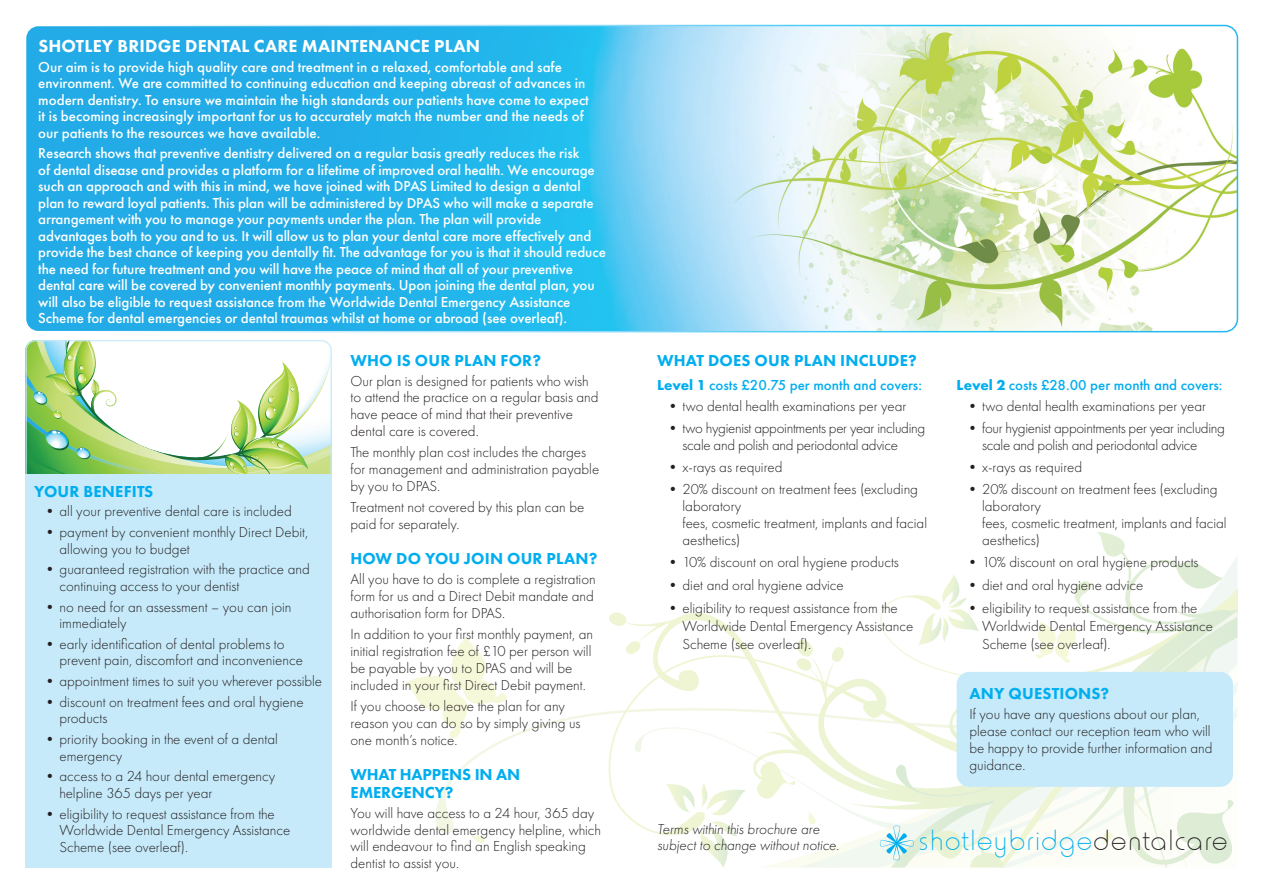
<style>
.page{position:relative;width:1263px;height:893px;background:#fff}
.page>*{position:absolute;margin:0;border:0;box-sizing:border-box;transform-origin:0 0}
.t1{font:30.15px "Horatio D Ligh";letter-spacing:.05em;color:#00aeef}
.t2{font:800 18px "Futura PT";letter-spacing:.01em;color:#fff}
.Titles{font:800 16.5px "Futura PT";letter-spacing:.01em;color:#00aeef}
.Titles-2{font:800 16.5px/18px "Futura PT";letter-spacing:-.01em;color:#00aeef}
.BODY_TEXT{font:300 15px/16.8px "Futura PT";color:#231f20}
.t3{font:500 15px/16.5px "Futura PT";letter-spacing:-.005em;color:#fff}
.BODY_TEXT-2{font:300 15px/16.8px "Futura PT";letter-spacing:-.02em;color:#231f20}
.Sub_headers{font:500 15px "Futura PT";color:#00aeef}
.BODY_TEXT-3{font:italic 300 15px/17px "Futura PT";color:#231f20}
.s1{color:#231b1d}
.s2{font-weight:700}
.s3{color:#231f20}
</style>
<div class="page">
<svg style="left:435px;top:712px;width:166px;height:122px"></svg>
<svg style="left:405px;top:637px;width:102px;height:102px"></svg>
<svg style="left:471px;top:833px;width:16px;height:10px"></svg>
<svg style="left:609px;top:532px;width:596px;height:335px"></svg>
<svg style="left:26px;top:340px;width:304px;height:134px"></svg>
<div style="left:26px;top:474px;width:306px;height:393px;background:#c6eafa"></div>
<img style="left:28px;top:26px;width:1209px;height:306px">
<div style="left:25px;top:25px;width:1213px;height:307px;border:2px solid #fff;border-radius:13px"></div>
<svg style="left:826px;top:570px;width:411px;height:297px"></svg>
<div style="left:957px;top:672px;width:276px;height:115px;background:#c6eafa;border-radius:13px"></div>
<p class="t2" style="left:38px;top:35px;width:443px">SHOTLEY BRIDGE DENTAL CARE MAINTENANCE PLAN</p>
<p class="t3" style="left:38px;top:58px;width:552px">Our aim is to provide high quality care and treatment in a relaxed, comfortable and safe environment. We are committed to continuing education and keeping abreast of advances in modern dentistry. To ensure we maintain the high standards our patients have come to expect it is becoming increasingly important for us to accurately match the number and the needs of our patients to the resources we have available.</p>
<p class="t3" style="left:38px;top:145px;width:569px">Research shows that preventive dentistry delivered on a regular basis greatly reduces the risk<br>of dental disease and provides a platform for a lifetime of improved oral health. We encourage such an approach and with this in mind, we have joined with DPAS Limited to design a dental plan to reward loyal patients. This plan will be administered by DPAS who will make a separate arrangement with you to manage your payments under the plan. The plan will provide advantages both to you and to us. It will allow us to plan your dental care more effectively and provide the best chance of keeping you dentally fit. The advantage for you is that it should reduce the need for future treatment and you will have the peace of mind that all of your preventive dental care will be covered by convenient monthly payments. Upon joining the dental plan, you will also be eligible to request assistance from the Worldwide Dental Emergency Assistance Scheme for dental emergencies or dental traumas whilst at home or abroad (see overleaf).</p>
<p class="Titles" style="left:34px;top:481px;width:121px">YOUR BENEFITS</p>
<p class="BODY_TEXT" style="left:43px;top:503px;width:251px">•all your preventive dental care is included</p>
<p class="BODY_TEXT" style="left:60px;top:524px;width:250px;text-indent:-17px">•payment by convenient monthly Direct Debit, allowing you to budget</p>
<p class="BODY_TEXT" style="left:60px;top:561px;width:252px;text-indent:-17px">•guaranteed registration with the practice and continuing access to your dentist</p>
<p class="BODY_TEXT" style="left:60px;top:598px;width:233px;text-indent:-17px">•no need for an assessment – you can join immediately</p>
<p class="BODY_TEXT" style="left:60px;top:636px;width:245px;text-indent:-17px">•early identification of dental problems to prevent pain, discomfort and inconvenience</p>
<p class="BODY_TEXT" style="left:43px;top:673px;width:281px">•appointment times to suit you wherever possible</p>
<p class="BODY_TEXT" style="left:60px;top:694px;width:246px;text-indent:-17px">•discount on treatment fees and oral hygiene products</p>
<p class="BODY_TEXT" style="left:60px;top:731px;width:220px;text-indent:-17px">•priority booking in the event of a dental emergency</p>
<p class="BODY_TEXT" style="left:60px;top:768px;width:217px;text-indent:-17px">•access to a 24 hour dental emergency helpline 365 days per year</p>
<p class="BODY_TEXT" style="left:60px;top:805px;width:232px;text-indent:-17px">•eligibility to request assistance from the<br>Worldwide Dental Emergency Assistance<br>Scheme (see overleaf).</p>
<p class="Titles" style="left:351px;top:350px;width:192px">WHO IS OUR PLAN FOR?</p>
<p class="BODY_TEXT" style="left:350px;top:372px;width:250px">Our plan is designed for patients who wish to attend the practice on a regular basis and have p<span class="s1">eace of mind that their preventive dental care is covered.</span></p>
<p class="BODY_TEXT" style="left:350px;top:444px;width:250px">The monthly plan cost includes the charges for management and administration payable by you to DPAS.</p>
<p class="BODY_TEXT" style="left:350px;top:499px;width:235px">Treatment not covered by this plan can be paid for separately.</p>
<p class="Titles" style="left:351px;top:548px;width:248px">HOW DO YOU JOIN OUR PLAN?</p>
<p class="BODY_TEXT" style="left:350px;top:571px;width:247px;text-align:justify">All you have to do is complete a registration form for us and a Direct Debit mandate and authorisation form for DPAS.</p>
<p class="BODY_TEXT" style="left:350px;top:626px;width:244px">In addition to your first monthly payment, an initial registration fee of £10 per person will be payable by you to DPAS and will be included in your first Direct Debit payment.</p>
<p class="BODY_TEXT" style="left:350px;top:697px;width:232px">If you choose to leave the plan for any reason you can do so by simply giving us one month’s notice.</p>
<p class="Titles-2" style="left:351px;top:765px;width:171px">WHAT HAPPENS IN AN<br>EMERGENCY?</p>
<p class="BODY_TEXT" style="left:350px;top:804px;width:252px">You will have access to a 24 hour, 365 day worldwide dental emergency helpline, which will endeavour to find an English speaking dentist to assist you.</p>
<p class="Titles" style="left:657px;top:350px;width:261px">WHAT DOES OUR PLAN INCLUDE?</p>
<p class="Sub_headers" style="left:657px;top:376px;width:266px"><span class="s2">Level 1</span> costs £20.75 per month and covers:</p>
<p class="BODY_TEXT" style="left:665px;top:398px;width:242px">•two dental health examinations per year</p>
<p class="BODY_TEXT-2" style="left:682px;top:420px;width:244px;text-indent:-17px">•two hygienist appointments per year including scale and polish and periodontal advice</p>
<p class="BODY_TEXT" style="left:665px;top:459px;width:119px">•x-rays as required</p>
<p class="BODY_TEXT" style="left:682px;top:481px;width:246px;text-indent:-17px">•20% discount on treatment fees (excluding laboratory<br>fees, cosmetic treatment, implants and facial aesthetics)</p>
<p class="BODY_TEXT" style="left:665px;top:554px;width:235px">•10% discount on oral hygiene products</p>
<p class="BODY_TEXT" style="left:665px;top:576px;width:180px">•diet and oral hygiene advice</p>
<p class="BODY_TEXT" style="left:682px;top:599px;width:232px;line-height:18px;text-indent:-17px">•eligibility to request assistance from the<br>Worldwide Dental Emergency Assistance<br>Scheme (see overleaf).</p>
<p class="Sub_headers" style="left:957px;top:376px;width:267px"><span class="s2">Level 2</span> costs £28.00 per month and covers:</p>
<p class="BODY_TEXT" style="left:965px;top:398px;width:242px">•two dental health examinations per year</p>
<p class="BODY_TEXT-2" style="left:982px;top:420px;width:244px;text-indent:-17px">•four hygienist appointments per year including scale and polish and periodontal advice</p>
<p class="BODY_TEXT" style="left:965px;top:459px;width:119px">•x-rays as required</p>
<p class="BODY_TEXT" style="left:982px;top:481px;width:246px;text-indent:-17px">•20% discount on treatment fees (excluding laboratory<br>fees, cosmetic treatment, implants and facial aesthetics)</p>
<p class="BODY_TEXT" style="left:965px;top:554px;width:235px">•10% discount on oral hygiene products</p>
<p class="BODY_TEXT" style="left:965px;top:576px;width:180px">•diet and oral hygiene advice</p>
<p class="BODY_TEXT" style="left:982px;top:599px;width:232px;line-height:18px;text-indent:-17px">•eligibility to request assistance from the<br>Worldwide Dental Emergency Assistance<br>Scheme (see overleaf).</p>
<p class="Titles" style="left:969px;top:683px;width:141px">ANY QUESTIONS?</p>
<p class="BODY_TEXT" style="left:969px;top:706px;width:245px">If you have any questions about our plan, please contact our reception team who will be happy to provide further information and guidance.</p>
<p class="BODY_TEXT-3" style="left:657px;top:820px;width:184px">Terms within this brochure are subject to change without notice.</p>
<h1 class="t1" style="left:919px;top:823px;width:310px">shotleybridge<span class="s3">dentalcare</span></h1>
</div>
